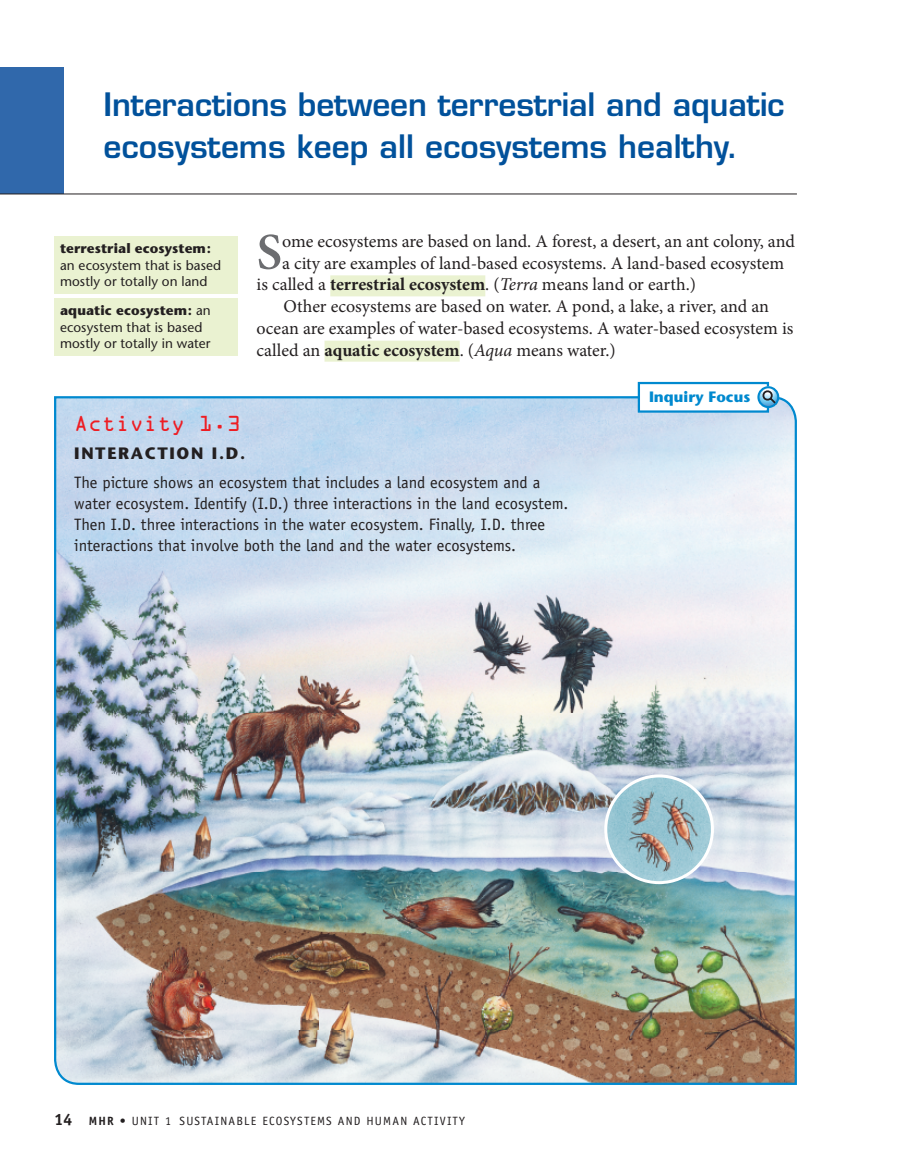
<style>
.page{position:relative;width:905px;height:1175px;background:#fff}
.page>*{position:absolute;margin:0;border:0;box-sizing:border-box;transform-origin:0 0}
.t1{font:600 51.45px "Minion Pro";color:#6c6d70}
.t2{font:600 31.5px/42px "Eurostile";letter-spacing:-.005em;color:#01519b}
.t3{font:19.5px "OCRA";letter-spacing:-.01em;color:#ee1d23}
.t4{font:18px "Minion Pro";color:#231f20}
.t5{font:16.5px/21px "Officina Sans";color:#231f20}
.t6{font:700 15px "Stone Sans";color:#0089cf}
.t7{font:13.5px/16.5px "Stone Sans";letter-spacing:.01em;color:#231f20}
.t8{font:12px "Officina Sans";letter-spacing:.1em;color:#231f20}
.s1{font-weight:700}
.s2{font-style:italic}
.s3{font-family:"Stone Sans";font-weight:700}
.s4{font-weight:700;font-size:16.5px}
</style>
<div class="page">
<div style="left:0;top:68px;width:63px;height:126px;background:#3068ab"></div>
<div style="left:330px;top:275px;width:155px;height:21px;background:#eaf2d1"></div>
<div style="left:324px;top:341px;width:55px;height:21px;background:#eaf2d1"></div>
<div style="left:379px;top:341px;width:80px;height:21px;background:#eaf2d1"></div>
<hr style="left:0;top:194px;width:796px;height:1px;background:#231f20">
<div style="left:54px;top:236px;width:183px;height:58px;background:#eaf2d1"></div>
<div style="left:54px;top:298px;width:183px;height:58px;background:#eaf2d1"></div>
<img style="left:54px;top:395px;width:743px;height:690px">
<div style="left:639px;top:383px;width:129px;height:28px;background:#fff"></div>
<div style="left:637px;top:382px;width:132px;height:30px;border:2px solid #0089cf"></div>
<svg style="left:760px;top:388px;width:19px;height:19px"></svg>
<div style="left:757px;top:386px;width:22px;height:22px;border:2px solid #0089cf;border-radius:50%"></div>
<img style="left:605px;top:776px;width:107px;height:106px;border-radius:50%">
<div style="left:604px;top:774px;width:110px;height:110px;border:3px solid #fff;border-radius:50%"></div>
<p class="t2" style="left:104px;top:86px;width:682px">Interactions between terrestrial and aquatic ecosystems keep all ecosystems healthy.</p>
<p class="t7" style="left:60px;top:241px;width:163px"><span class="s1">terrestrial ecosystem: </span>an ecosystem that is based mostly or totally on land</p>
<p class="t7" style="left:60px;top:303px;width:152px"><span class="s1">aquatic ecosystem:</span> an ecosystem that is based mostly or totally in water</p>
<p class="t1" style="left:256px;top:232px;width:27px">S</p>
<p class="t4" style="left:282px;top:234px;width:514px">ome ecosystems are based on land. A forest, a desert, an ant colony, and</p>
<p class="t4" style="left:282px;top:256px;width:503px">a city are examples of land-based ecosystems. A land-based ecosystem</p>
<p class="t4" style="left:256px;top:277px;width:441px">is called a <span class="s1">terrestrial ecosystem</span>. (<span class="s2">Terra</span> means land or earth.)</p>
<p class="t4" style="left:283px;top:299px;width:487px">Other ecosystems are based on water. A pond, a lake, a river, and an</p>
<p class="t4" style="left:256px;top:321px;width:538px">ocean are examples of water-based ecosystems. A water-based ecosystem is</p>
<p class="t4" style="left:256px;top:343px;width:360px">called an <span class="s1">aquatic ecosystem</span>. (<span class="s2">Aqua</span> means water.)</p>
<p class="t6" style="left:649px;top:391px;width:103px">Inquiry Focus</p>
<p class="t3" style="left:74px;top:417px;width:168px">Activity 1.3</p>
<p class="t5" style="left:74px;top:440px;width:467px;line-height:28.5px"><span class="s3">INTERACTION I.D.<br></span>The picture shows an ecosystem that includes a land ecosystem and a</p>
<p class="t5" style="left:74px;top:494px;width:495px">water ecosystem. Identify (I.D.) three interactions in the land ecosystem.<br>Then I.D. three interactions in the water ecosystem. Finally, I.D. three interactions that involve both the land and the water ecosystems.</p>
<p class="t8" style="left:54px;top:1116px;width:412px"><span class="s4">14</span> <span class="s1">MHR •</span> UNIT 1 SUSTAINABLE ECOSYSTEMS AND HUMAN ACTIVITY</p>
</div>
